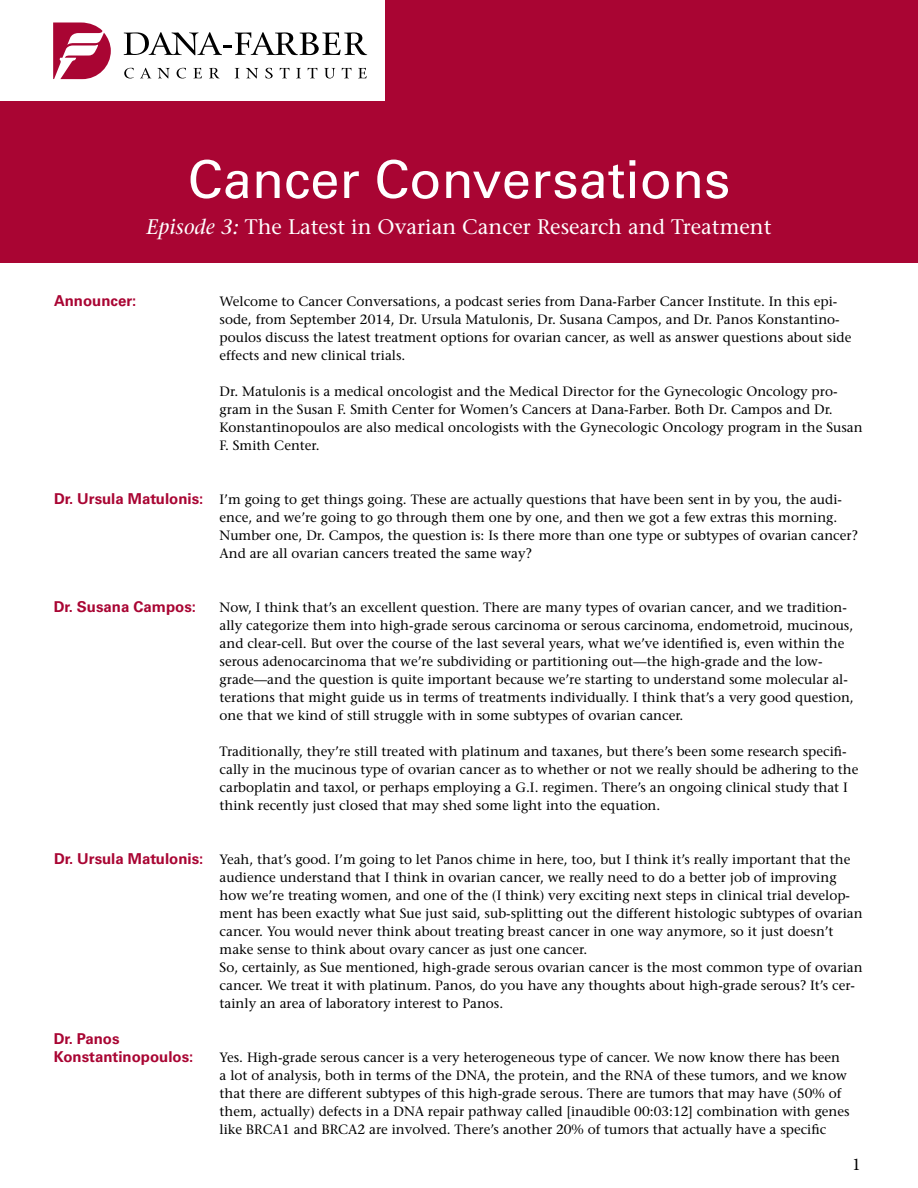
<style>
.page{position:relative;width:918px;height:1188px;background:#fff}
.page>*{position:absolute;margin:0;border:0;box-sizing:border-box;transform-origin:0 0}
.t1{font:52.5px "Univers";color:#fff}
.t2{font:21px "Stone Serif";color:#fff}
.t3{font:18px "Minion Pro";color:#000}
.t4{font:700 15px/18px "Univers";color:#a90533}
.t5{font:13.5px/18px "Stone Serif";color:#000}
.s1{font-style:italic}
</style>
<div class="page">
<div style="left:0;top:0;width:918px;height:262px;background:#a90533"></div>
<div style="left:0;top:0;width:385px;height:100px;background:#fff"></div>
<svg style="left:53px;top:23px;width:58px;height:56px"></svg>
<svg style="left:124px;top:68px;width:10px;height:10px"></svg>
<svg style="left:140px;top:68px;width:11px;height:10px"></svg>
<svg style="left:157px;top:68px;width:13px;height:10px"></svg>
<svg style="left:177px;top:68px;width:9px;height:10px"></svg>
<svg style="left:193px;top:68px;width:9px;height:10px"></svg>
<svg style="left:209px;top:68px;width:10px;height:10px"></svg>
<svg style="left:235px;top:68px;width:4px;height:10px"></svg>
<svg style="left:246px;top:68px;width:12px;height:10px"></svg>
<svg style="left:265px;top:68px;width:8px;height:10px"></svg>
<svg style="left:280px;top:68px;width:9px;height:10px"></svg>
<svg style="left:296px;top:68px;width:5px;height:10px"></svg>
<svg style="left:308px;top:68px;width:9px;height:10px"></svg>
<svg style="left:324px;top:68px;width:11px;height:10px"></svg>
<svg style="left:342px;top:68px;width:9px;height:10px"></svg>
<svg style="left:358px;top:68px;width:9px;height:10px"></svg>
<svg style="left:124px;top:32px;width:243px;height:23px"></svg>
<h1 class="t1" style="left:188px;top:148px;width:544px">Cancer Conversations</h1>
<h2 class="t2" style="left:146px;top:214px;width:627px"><span class="s1">Episode 3:</span> The Latest in Ovarian Cancer Research and Treatment</h2>
<p class="t4" style="left:54px;top:292px;width:84px">Announcer:</p>
<p class="t5" style="left:220px;top:292px;width:633px">Welcome to Cancer Conversations, a podcast series from Dana-Farber Cancer Institute. In this epi&shy;sode, from September 2014, Dr. Ursula Matulonis, Dr. Susana Campos, and Dr. Panos Konstantino&shy;poulos discuss the latest treatment options for ovarian cancer, as well as answer questions about side effects and new clinical trials.</p>
<p class="t5" style="left:220px;top:382px;width:645px">Dr. Matulonis is a medical oncologist and the Medical Director for the Gynecologic Oncology pro&shy;gram in the Susan F. Smith Center for Women’s Cancers at Dana-Farber. Both Dr. Campos and Dr.<br>Konstantinopoulos are also medical oncologists with the Gynecologic Oncology program in the Susan F. Smith Center.</p>
<p class="t4" style="left:54px;top:490px;width:151px">Dr. Ursula Matulonis:</p>
<p class="t5" style="left:220px;top:490px;width:640px">I’m going to get things going. These are actually questions that have been sent in by you, the audi&shy;ence, and we’re going to go through them one by one, and then we got a few extras this morning.<br>Number one, Dr. Campos, the question is: Is there more than one type or subtypes of ovarian cancer?<br>And are all ovarian cancers treated the same way?</p>
<p class="t4" style="left:54px;top:598px;width:144px">Dr. Susana Campos:</p>
<p class="t5" style="left:220px;top:598px;width:636px">Now, I think that’s an excellent question. There are many types of ovarian cancer, and we tradition&shy;ally categorize them into high-grade serous carcinoma or serous carcinoma, endometroid, mucinous, and clear-cell. But over the course of the last several years, what we’ve identified is, even within the serous adenocarcinoma that we’re subdividing or partitioning out—the high-grade and the low&shy;grade—and the question is quite important because we’re starting to understand some molecular al&shy;terations that might guide us in terms of treatments individually. I think that’s a very good question, one that we kind of still struggle with in some subtypes of ovarian cancer.</p>
<p class="t5" style="left:220px;top:742px;width:640px">Traditionally, they’re still treated with platinum and taxanes, but there’s been some research specifi&shy;cally in the mucinous type of ovarian cancer as to whether or not we really should be adhering to the carboplatin and taxol, or perhaps employing a G.I. regimen. There’s an ongoing clinical study that I think recently just closed that may shed some light into the equation.</p>
<p class="t4" style="left:54px;top:850px;width:151px">Dr. Ursula Matulonis:</p>
<p class="t5" style="left:220px;top:850px;width:645px">Yeah, that’s good. I’m going to let Panos chime in here, too, but I think it’s really important that the audience understand that I think in ovarian cancer, we really need to do a better job of improving how we’re treating women, and one of the (I think) very exciting next steps in clinical trial develop&shy;ment has been exactly what Sue just said, sub-splitting out the different histologic subtypes of ovarian cancer. You would never think about treating breast cancer in one way anymore, so it just doesn’t make sense to think about ovary cancer as just one cancer.<br>So, certainly, as Sue mentioned, high-grade serous ovarian cancer is the most common type of ovarian cancer. We treat it with platinum. Panos, do you have any thoughts about high-grade serous? It’s cer&shy;tainly an area of laboratory interest to Panos.</p>
<p class="t4" style="left:54px;top:1030px;width:141px">Dr. Panos<br>Konstantinopoulos:</p>
<p class="t5" style="left:220px;top:1048px;width:632px">Yes. High-grade serous cancer is a very heterogeneous type of cancer. We now know there has been a lot of analysis, both in terms of the DNA, the protein, and the RNA of these tumors, and we know that there are different subtypes of this high-grade serous. There are tumors that may have (50% of them, actually) defects in a DNA repair pathway called [inaudible 00:03:12] combination with genes like BRCA1 and BRCA2 are involved. There’s another 20% of tumors that actually have a specific</p>
<h3 class="t3" style="left:852px;top:1152px;width:10px">1</h3>
</div>
